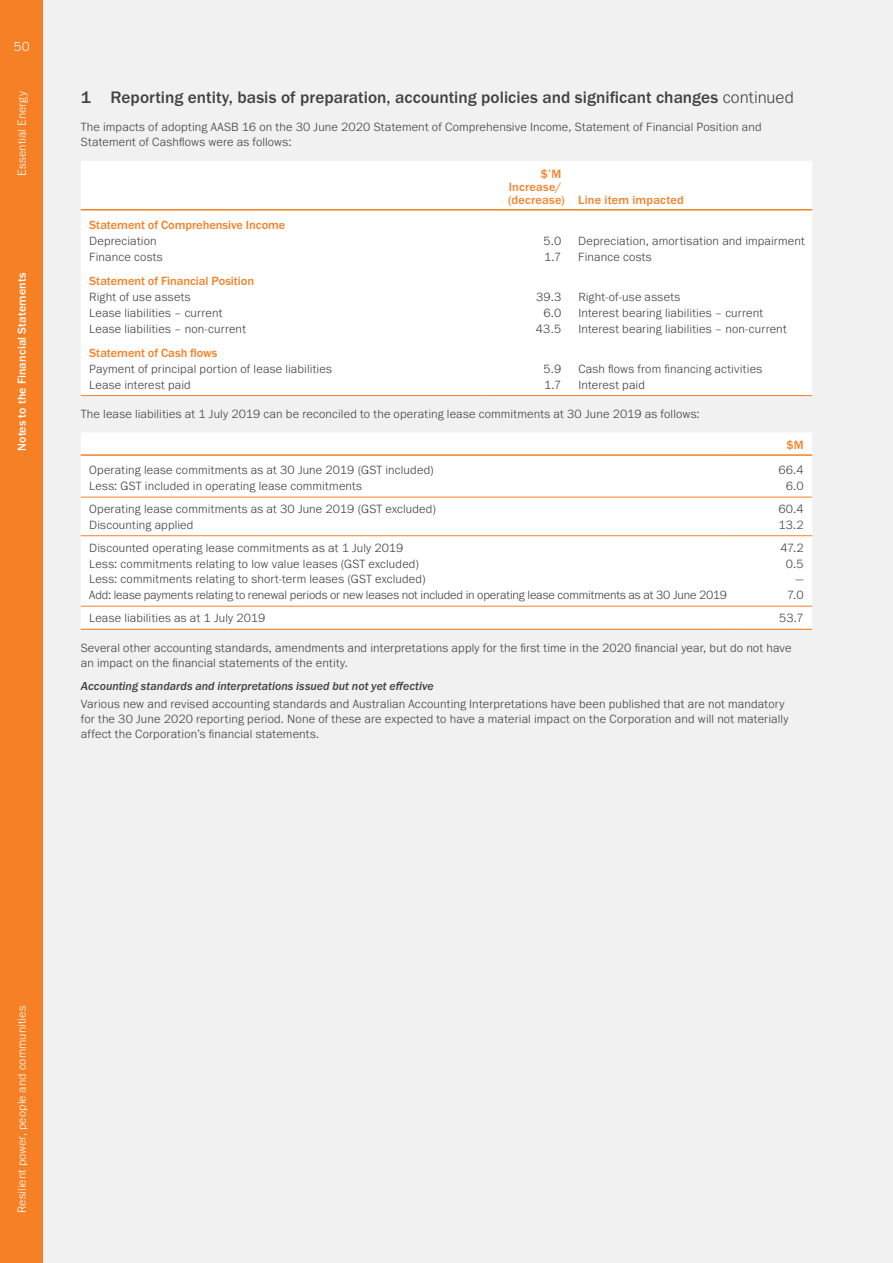
<style>
.page{position:relative;width:893px;height:1263px;background:#fff}
.page>*{position:absolute;margin:0;border:0;box-sizing:border-box;transform-origin:0 0}
.t1{font:500 17.25px "Franklin Gothic URW";color:#414042}
.t2{font:300 13.5px "Franklin Gothic URW";color:#fff}
.t3{font:300 12.3px/15.3px "Franklin Gothic URW";letter-spacing:.015em;color:#414042}
.t4{font:500 12.3px/13.2px "Franklin Gothic URW";color:#f58025}
.t5{font:300 12.3px "Franklin Gothic URW";letter-spacing:-.01em;color:#414042}
.t6{font:12px "Franklin Gothic URW Med Ita";color:#414042}
.t7{font:300 12px "Franklin Gothic URW";letter-spacing:.01em;color:#fff}
.t8{font:500 12px "Franklin Gothic URW";letter-spacing:.01em;color:#fff}
.s1{font-weight:300}
</style>
<div class="page">
<div style="left:43px;top:0;width:850px;height:1263px;background:#f1f1f2"></div>
<div style="left:81px;top:161px;width:731px;height:234px;background:#fff"></div>
<hr style="left:81px;top:209px;width:404px;height:1px;background:#f58025">
<hr style="left:485px;top:209px;width:85px;height:1px;background:#f58025">
<hr style="left:570px;top:209px;width:242px;height:1px;background:#f58025">
<hr style="left:81px;top:395px;width:404px;height:1px;background:#f58025">
<hr style="left:485px;top:395px;width:85px;height:1px;background:#f58025">
<hr style="left:570px;top:395px;width:242px;height:1px;background:#f58025">
<div style="left:81px;top:433px;width:731px;height:196px;background:#fff"></div>
<hr style="left:81px;top:454px;width:646px;height:2px;background:#f58025">
<hr style="left:727px;top:454px;width:85px;height:2px;background:#f58025">
<hr style="left:81px;top:497px;width:646px;height:1px;background:#f58025">
<hr style="left:727px;top:497px;width:85px;height:1px;background:#f58025">
<hr style="left:81px;top:535px;width:646px;height:1px;background:#f58025">
<hr style="left:727px;top:535px;width:85px;height:1px;background:#f58025">
<hr style="left:81px;top:606px;width:646px;height:1px;background:#f58025">
<hr style="left:727px;top:606px;width:85px;height:1px;background:#f58025">
<hr style="left:81px;top:629px;width:646px;height:1px;background:#f58025">
<hr style="left:727px;top:629px;width:85px;height:1px;background:#f58025">
<div style="left:0;top:0;width:43px;height:1263px;background:#f58025"></div>
<p class="t2" style="left:14px;top:38px;width:17px">50</p>
<p class="t7" style="left:14px;top:176px;width:86px;rotate:-90deg">Essential Energy</p>
<p class="t8" style="left:14px;top:451px;width:180px;rotate:-90deg">Notes to the Financial Statements</p>
<h1 class="t1" style="left:81px;top:87px;width:714px">1 Reporting entity, basis of preparation, accounting policies and significant changes <span class="s1">continued</span></h1>
<p class="t3" style="left:81px;top:119px;width:682px">The impacts of adopting AASB 16 on the 30 June 2020 Statement of Comprehensive Income, Statement of Financial Position and<br>Statement of Cashflows were as follows:</p>
<p class="t4" style="left:508px;top:167px;width:177px;text-indent:33px">$’M<br>Increase/<br>(decrease) Line item impacted</p>
<p class="t4" style="left:89px;top:218px;width:198px">Statement of Comprehensive Income</p>
<p class="t3" style="left:89px;top:233px;width:69px">Depreciation</p>
<p class="t3" style="left:544px;top:233px;width:19px">5.0</p>
<p class="t3" style="left:578px;top:233px;width:228px">Depreciation, amortisation and impairment</p>
<p class="t3" style="left:89px;top:249px;width:75px">Finance costs</p>
<p class="t3" style="left:544px;top:249px;width:19px">1.7</p>
<p class="t3" style="left:578px;top:249px;width:75px">Finance costs</p>
<p class="t4" style="left:89px;top:274px;width:166px">Statement of Financial Position</p>
<p class="t3" style="left:89px;top:289px;width:103px">Right of use assets</p>
<p class="t3" style="left:536px;top:289px;width:27px">39.3</p>
<p class="t3" style="left:578px;top:289px;width:103px">Right-of-use assets</p>
<p class="t3" style="left:89px;top:305px;width:135px">Lease liabilities – current</p>
<p class="t3" style="left:543px;top:305px;width:19px">6.0</p>
<p class="t3" style="left:578px;top:305px;width:186px">Interest bearing liabilities – current</p>
<p class="t3" style="left:89px;top:321px;width:158px">Lease liabilities – non-current</p>
<p class="t3" style="left:536px;top:321px;width:27px">43.5</p>
<p class="t3" style="left:578px;top:321px;width:210px">Interest bearing liabilities – non-current</p>
<p class="t4" style="left:89px;top:346px;width:130px">Statement of Cash flows</p>
<p class="t3" style="left:89px;top:361px;width:244px">Payment of principal portion of lease liabilities</p>
<p class="t3" style="left:543px;top:361px;width:19px">5.9</p>
<p class="t3" style="left:578px;top:361px;width:185px">Cash flows from financing activities</p>
<p class="t3" style="left:89px;top:377px;width:103px">Lease interest paid</p>
<p class="t3" style="left:544px;top:377px;width:19px">1.7</p>
<p class="t3" style="left:578px;top:377px;width:68px">Interest paid</p>
<p class="t3" style="left:81px;top:406px;width:620px">The lease liabilities at 1 July 2019 can be reconciled to the operating lease commitments at 30 June 2019 as follows:</p>
<p class="t4" style="left:786px;top:438px;width:19px">$M</p>
<p class="t3" style="left:89px;top:462px;width:346px">Operating lease commitments as at 30 June 2019 (GST included)</p>
<p class="t3" style="left:778px;top:462px;width:27px">66.4</p>
<p class="t3" style="left:89px;top:478px;width:274px">Less: GST included in operating lease commitments</p>
<p class="t3" style="left:786px;top:478px;width:19px">6.0</p>
<p class="t3" style="left:89px;top:501px;width:348px">Operating lease commitments as at 30 June 2019 (GST excluded)</p>
<p class="t3" style="left:778px;top:501px;width:27px">60.4</p>
<p class="t3" style="left:89px;top:517px;width:106px">Discounting applied</p>
<p class="t3" style="left:778px;top:517px;width:27px">13.2</p>
<p class="t3" style="left:89px;top:540px;width:316px">Discounted operating lease commitments as at 1 July 2019</p>
<p class="t3" style="left:780px;top:540px;width:25px">47.2</p>
<p class="t3" style="left:89px;top:555px;width:331px">Less: commitments relating to low value leases (GST excluded)</p>
<p class="t3" style="left:786px;top:555px;width:19px">0.5</p>
<p class="t3" style="left:89px;top:571px;width:338px">Less: commitments relating to short-term leases (GST excluded)</p>
<p class="t3" style="left:795px;top:571px;width:10px">—</p>
<p class="t5" style="left:89px;top:587px;width:639px">Add: lease payments relating to renewal periods or new leases not included in operating lease commitments as at 30 June 2019</p>
<p class="t3" style="left:787px;top:587px;width:18px">7.0</p>
<p class="t3" style="left:89px;top:610px;width:178px">Lease liabilities as at 1 July 2019</p>
<p class="t3" style="left:779px;top:610px;width:26px">53.7</p>
<p class="t3" style="left:81px;top:640px;width:712px">Several other accounting standards, amendments and interpretations apply for the first time in the 2020 financial year, but do not have an impact on the financial statements of the entity.</p>
<p class="t6" style="left:81px;top:679px;width:354px">Accounting standards and interpretations issued but not yet effective</p>
<p class="t3" style="left:81px;top:695px;width:709px">Various new and revised accounting standards and Australian Accounting Interpretations have been published that are not mandatory for the 30 June 2020 reporting period. None of these are expected to have a material impact on the Corporation and will not materially affect the Corporation’s financial statements.</p>
<p class="t7" style="left:14px;top:1213px;width:209px;rotate:-90deg">Resilient power, people and communities</p>
</div>
